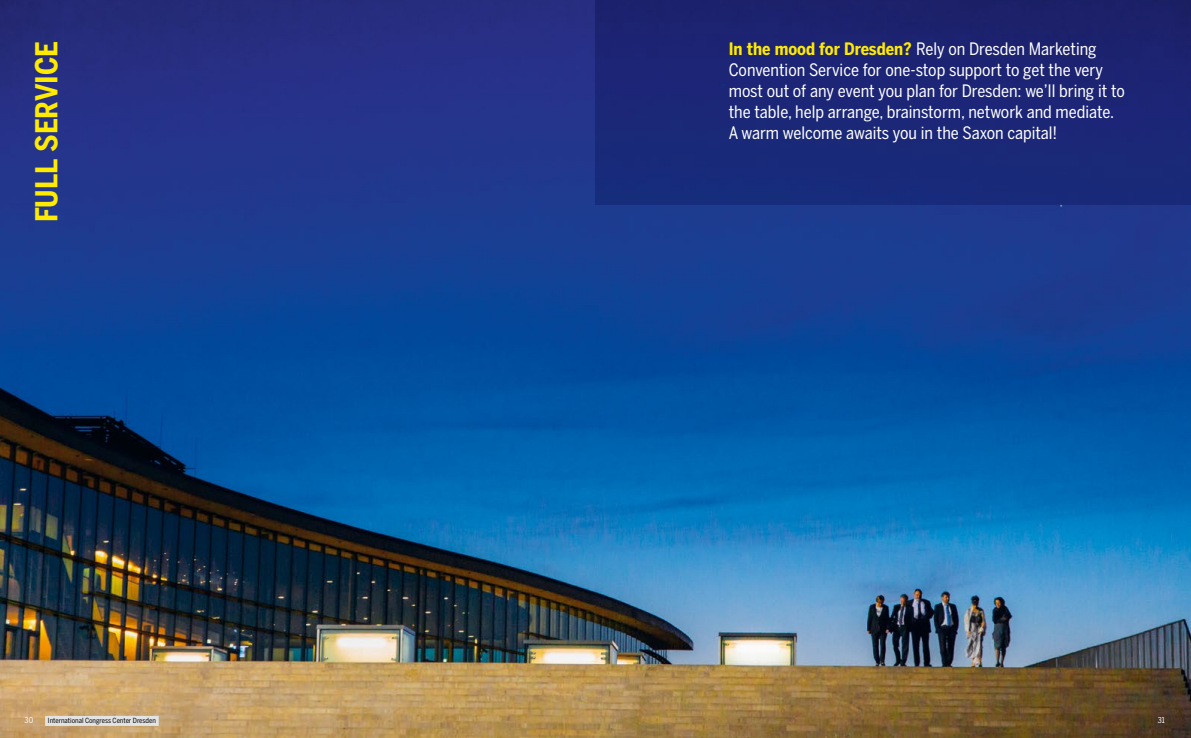
<style>
.page{position:relative;width:1191px;height:738px;background:#fff}
.page>*{position:absolute;margin:0;border:0;box-sizing:border-box;transform-origin:0 0}
.Kapitel{font:700 30px "Benton Sans Cond";color:#ffeb00}
.INH_Fließtext_links{font:17px/21px "Benton Sans Cond";color:#fff}
.t1{font:8px "Benton Sans Cond";color:#fff}
.Bildunterschrift{font:7px "Benton Sans Cond";color:#000}
.s1{font-weight:700;color:#ffeb00}
</style>
<div class="page">
<img style="left:0;top:0;width:1191px;height:737px">
<img style="left:595px;top:0;width:596px;height:205px">
<div style="left:45px;top:715px;width:114px;height:10px;background:#e3e3e3"></div>
<p class="Kapitel" style="left:29px;top:222px;width:182px;rotate:-90deg">FULL SERVICE</p>
<p class="INH_Fließtext_links" style="left:729px;top:38px;width:397px"><span class="s1">In the mood for Dresden?</span> Rely on Dresden Marketing Convention Service for one-stop support to get the very most out of any event you plan for Dresden: we’ll bring it to the table, help arrange, brainstorm, network and mediate.<br>A warm welcome awaits you in the Saxon capital!</p>
<p class="t1" style="left:25px;top:714px;width:10px">30</p>
<p class="Bildunterschrift" style="left:48px;top:716px;width:109px">International Congress Center Dresden</p>
<p class="t1" style="left:1157px;top:714px;width:9px">31</p>
</div>
